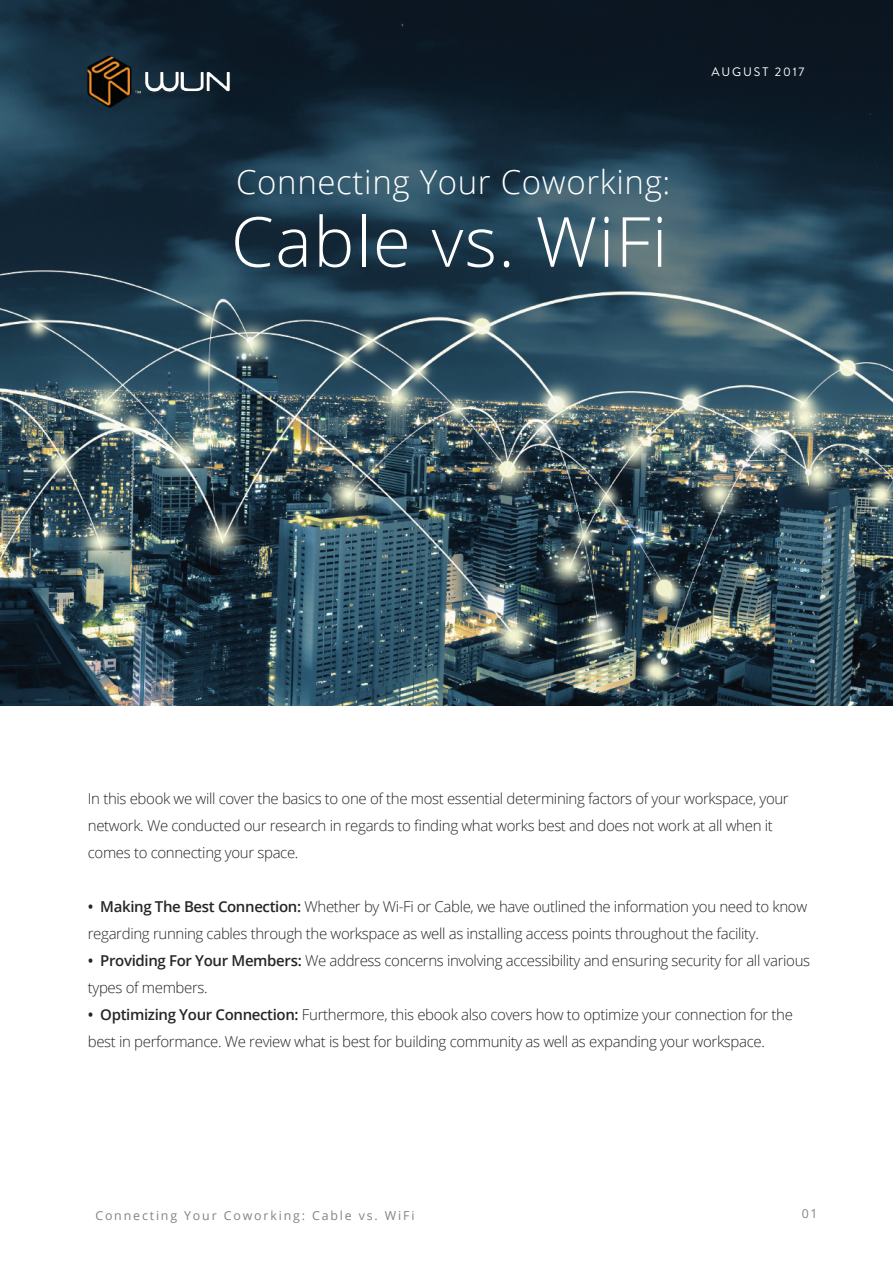
<style>
.page{position:relative;width:893px;height:1263px;background:#fff}
.page>*{position:absolute;margin:0;border:0;box-sizing:border-box;transform-origin:0 0}
.t1{font:300 69.15px "Open Sans";letter-spacing:.02em;color:#fff}
.t2{font:300 33px "Open Sans";letter-spacing:.02em;color:#fff}
.t3{font:300 15px/27px "Open Sans";letter-spacing:-.025em;color:#252626}
.t4{font:12.3px "Open Sans";letter-spacing:.15em;color:#828383}
.t5{font:12.3px "Brandon Grotesque";letter-spacing:.15em;color:#fff}
.s1{font-weight:600}
</style>
<div class="page">
<img style="left:0;top:0;width:893px;height:706px">
<img style="left:69px;top:54px;width:180px;height:55px">
<h2 class="t2" style="left:236px;top:159px;width:436px">Connecting Your Coworking:</h2>
<h1 class="t1" style="left:231px;top:194px;width:438px">Cable vs. WiFi</h1>
<p class="t5" style="left:712px;top:63px;width:94px">AUGUST 2017</p>
<p class="t3" style="left:88px;top:785px;width:702px">In this ebook we will cover the basics to one of the most essential determining factors of your workspace, your network. We conducted our research in regards to finding what works best and does not work at all when it comes to connecting your space.</p>
<p class="t3" style="left:88px;top:893px;width:721px"><span class="s1">• Making The Best Connection:</span> Whether by Wi-Fi or Cable, we have outlined the information you need to know regarding running cables through the workspace as well as installing access points throughout the facility.</p>
<p class="t3" style="left:88px;top:947px;width:724px"><span class="s1">• Providing For Your Members:</span> We address concerns involving accessibility and ensuring security for all various types of members.</p>
<p class="t3" style="left:88px;top:1001px;width:707px"><span class="s1">• Optimizing Your Connection:</span> Furthermore, this ebook also covers how to optimize your connection for the best in performance. We review what is best for building community as well as expanding your workspace.</p>
<p class="t4" style="left:95px;top:1207px;width:321px">Connecting Your Coworking: Cable vs. WiFi</p>
<p class="t4" style="left:802px;top:1205px;width:18px">01</p>
</div>
